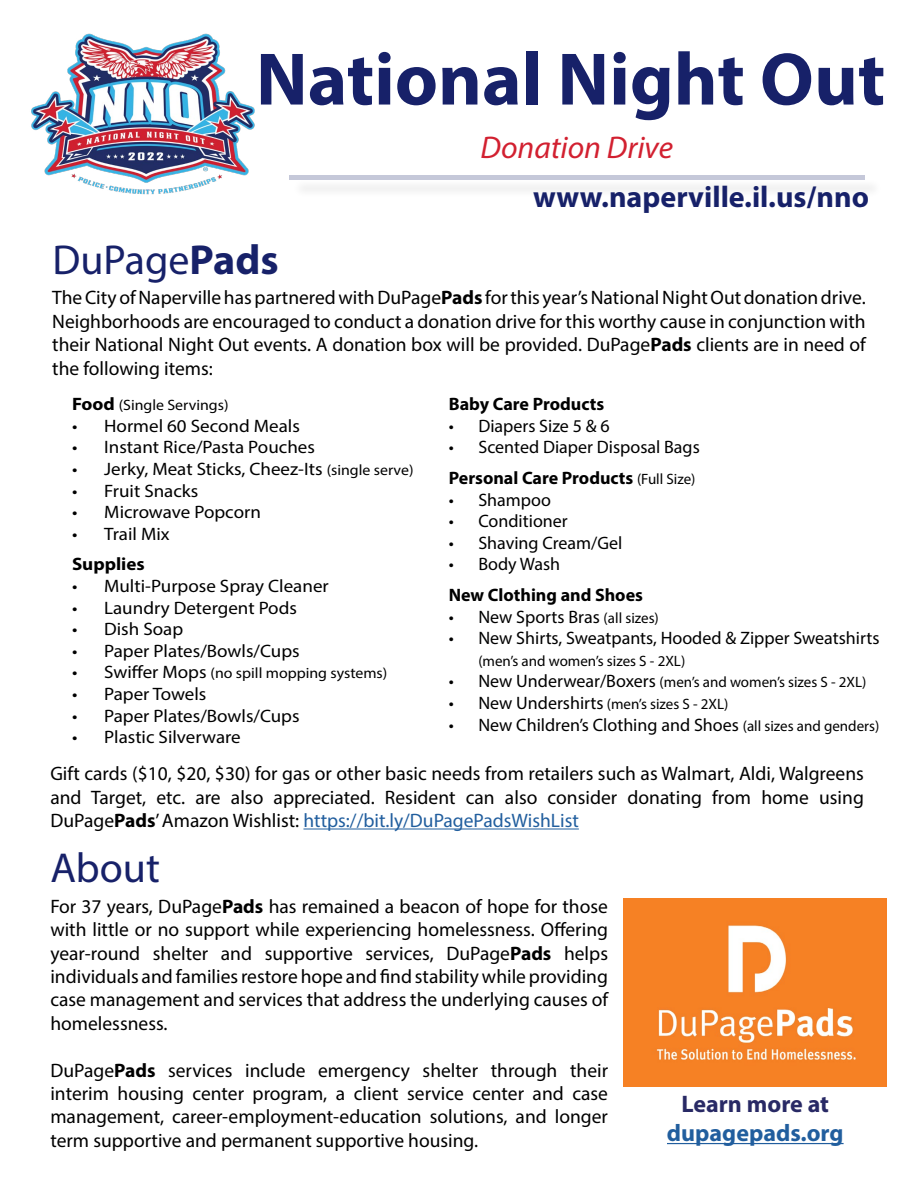
<style>
.page{position:relative;width:918px;height:1188px;background:#fff}
.page>*{position:absolute;margin:0;border:0;box-sizing:border-box;transform-origin:0 0}
.t1{font:700 75px "Myriad Pro";color:#172169}
.t2{font:42px "Myriad Pro";color:#172169}
.t3{font:italic 31.5px "Myriad Pro";color:#d22030}
.t4{font:700 30px "Myriad Pro";color:#172169}
.t5{font:700 24px "Myriad Pro";color:#215e9e}
.t6{font:700 24px "Myriad Pro";color:#282965}
.t7{font:19.5px/23.4px "Myriad Pro";color:#000;text-align:justify}
.t8{font:18px "Myriad Pro";color:#000;scale:1.06 1}
.t9{font:18px/30.6px "Myriad Pro";color:#000}
.t10{font:700 18px "Myriad Pro";color:#000}
.t11{font:700 18px "Myriad Pro";color:#000;scale:1.06 1}
.t12{font:15px "Myriad Pro";color:#000}
.t13{font:15px "Myriad Pro";color:#000;scale:1.06 1}
.s1{font-weight:700}
.s2{font-weight:700;font-size:18px}
.s3{font-size:15px}
.s4{font-size:18px}
.s5{color:#215e9e}
</style>
<div class="page">
<hr style="left:667px;top:1143px;width:177px;height:1px;background:#215e9e">
<img style="left:31px;top:33px;width:224px;height:162px">
<div style="left:291px;top:178px;width:592px;height:21px;background:#f9f9f9"></div>
<hr style="left:289px;top:176px;width:576px;height:4px;background:#c5c8d9">
<img style="left:624px;top:898px;width:263px;height:189px">
<hr style="left:303px;top:829px;width:276px;height:1px;background:#215e9e">
<h1 class="t1" style="left:256px;top:30px;width:631px">National Night Out</h1>
<h3 class="t3" style="left:480px;top:128px;width:194px">Donation Drive</h3>
<h2 class="t2" style="left:52px;top:234px;width:228px">DuPage<span class="s1">Pads</span></h2>
<h3 class="t4" style="left:533px;top:177px;width:337px">www.naperville.il.us/nno</h3>
<p class="t7" style="left:52px;top:286px;width:815px">The City of Naperville has partnered with DuPage<span class="s1">Pads</span> for this year’s National Night Out donation drive.<br>Neighborhoods are encouraged to conduct a donation drive for this worthy cause in conjunction with their National Night Out events. A donation box will be provided. DuPage<span class="s1">Pads</span> clients are in need of the following items:</p>
<p class="t13" style="left:72px;top:396px;width:149px"><span class="s2">Food</span> (Single Servings)</p>
<p class="t8" style="left:72px;top:415px;width:217px">• Hormel 60 Second Meals</p>
<p class="t8" style="left:72px;top:436px;width:231px">• Instant Rice/Pasta Pouches</p>
<p class="t8" style="left:72px;top:458px;width:324px">• Jerky, Meat Sticks, Cheez-Its <span class="s3">(single serve)</span></p>
<p class="t8" style="left:72px;top:479px;width:121px">• Fruit Snacks</p>
<p class="t8" style="left:72px;top:501px;width:180px">• Microwave Popcorn</p>
<p class="t8" style="left:72px;top:523px;width:94px">• Trail Mix</p>
<p class="t11" style="left:72px;top:553px;width:70px">Supplies</p>
<p class="t8" style="left:72px;top:575px;width:244px">• Multi-Purpose Spray Cleaner</p>
<p class="t8" style="left:72px;top:596px;width:214px">• Laundry Detergent Pods</p>
<p class="t8" style="left:72px;top:618px;width:106px">• Dish Soap</p>
<p class="t8" style="left:72px;top:640px;width:216px">• Paper Plates/Bowls/Cups</p>
<p class="t13" style="left:72px;top:664px;width:299px"><span class="s4">• Swiffer Mops</span> (no spill mopping systems)</p>
<p class="t8" style="left:72px;top:683px;width:128px">• Paper Towels</p>
<p class="t8" style="left:72px;top:704px;width:216px">• Paper Plates/Bowls/Cups</p>
<p class="t8" style="left:72px;top:726px;width:161px">• Plastic Silverware</p>
<p class="t10" style="left:449px;top:392px;width:157px">Baby Care Products</p>
<p class="t9" style="left:449px;top:410px;width:162px">• Diapers Size 5 &amp; 6</p>
<p class="t9" style="left:449px;top:432px;width:253px">• Scented Diaper Disposal Bags<br><span class="s1">Personal Care Products</span> <span class="s3">(Full Size)</span></p>
<p class="t9" style="left:449px;top:484px;width:104px">• Shampoo</p>
<p class="t9" style="left:449px;top:506px;width:120px">• Conditioner</p>
<p class="t9" style="left:449px;top:527px;width:175px">• Shaving Cream/Gel</p>
<p class="t9" style="left:449px;top:549px;width:113px">• Body Wash</p>
<p class="t10" style="left:449px;top:583px;width:196px">New Clothing and Shoes</p>
<p class="t9" style="left:449px;top:601px;width:212px">• New Sports Bras <span class="s3">(all sizes)</span></p>
<p class="t9" style="left:449px;top:623px;width:432px">• New Shirts, Sweatpants, Hooded &amp; Zipper Sweatshirts</p>
<p class="t12" style="left:478px;top:651px;width:208px">(men’s and women’s sizes S - 2XL)</p>
<p class="t12" style="left:449px;top:673px;width:419px"><span class="s4">• New Underwear/Boxers</span> (men’s and women’s sizes S - 2XL)</p>
<p class="t12" style="left:449px;top:695px;width:281px"><span class="s4">• New Undershirts</span> (men’s sizes S - 2XL)</p>
<p class="t9" style="left:449px;top:709px;width:432px">• New Children’s Clothing and Shoes <span class="s3">(all sizes and genders)</span></p>
<p class="t7" style="left:50px;top:762px;width:815px">Gift cards ($10, $20, $30) for gas or other basic needs from retailers such as Walmart, Aldi, Walgreens and Target, etc. are also appreciated. Resident can also consider donating from home using DuPage<span class="s1">Pads</span>’ Amazon Wishlist: <span class="s5">https://bit.ly/DuPagePadsWishList</span></p>
<h2 class="t2" style="left:50px;top:842px;width:111px">About</h2>
<p class="t7" style="left:50px;top:894px;width:559px">For 37 years, DuPage<span class="s1">Pads</span> has remained a beacon of hope for those with little or no support while experiencing homelessness. Offering year-round shelter and supportive services, DuPage<span class="s1">Pads</span> helps individuals and families restore hope and find stability while providing case management and services that address the underlying causes of homelessness.</p>
<p class="t7" style="left:50px;top:1058px;width:559px">DuPage<span class="s1">Pads</span> services include emergency shelter through their interim housing center program, a client service center and case management, career-employment-education solutions, and longer term supportive and permanent supportive housing.</p>
<p class="t6" style="left:681px;top:1089px;width:149px">Learn more at</p>
<p class="t5" style="left:667px;top:1117px;width:178px">dupagepads.org</p>
</div>
